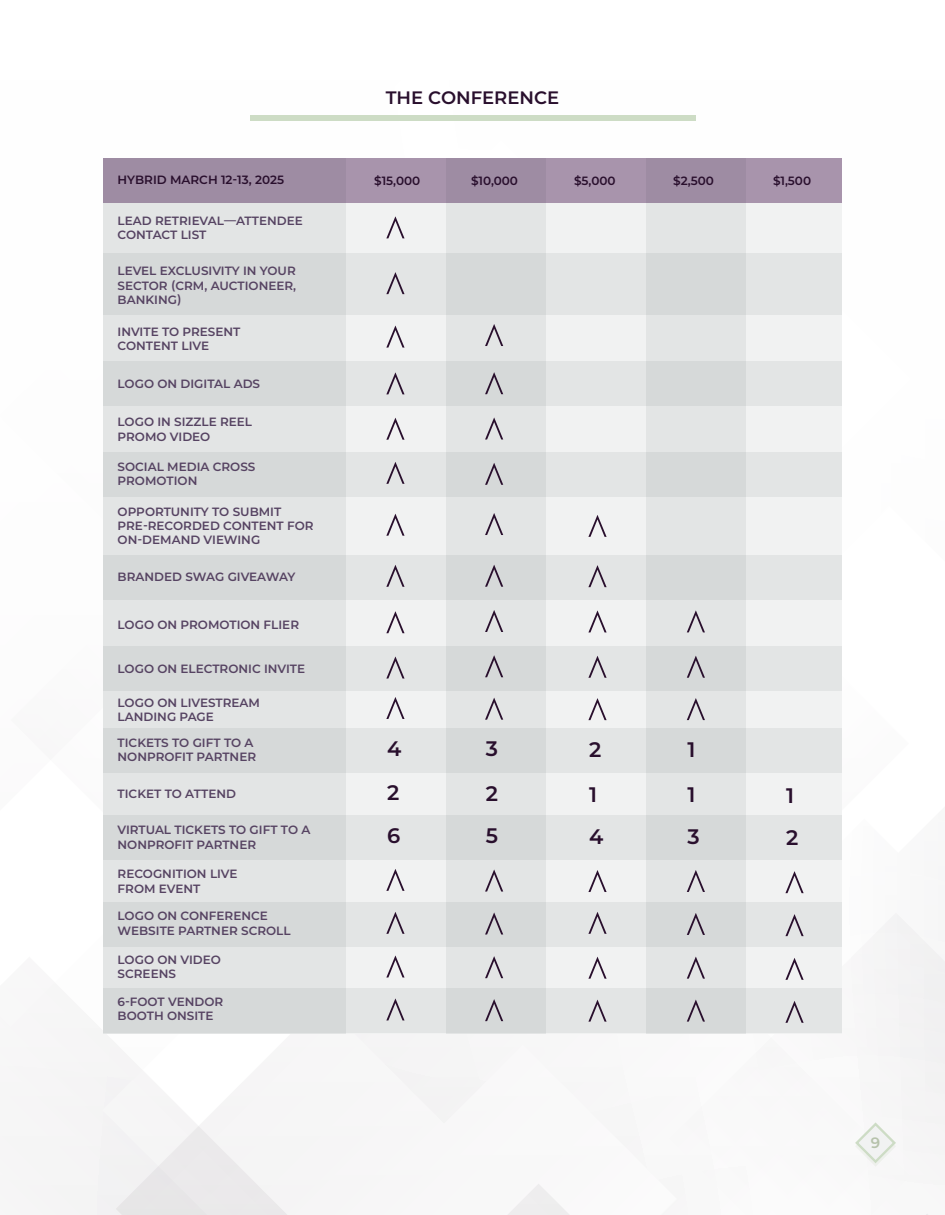
<style>
.page{position:relative;width:945px;height:1215px;background:#fff}
.page>*{position:absolute;margin:0;border:0;box-sizing:border-box;transform-origin:0 0}
.t1{font:600 21px/44.7px "Montserrat";color:#290f2d}
.t2{font:600 18px "Montserrat";color:#290f2d}
.t3{font:600 15px "Montserrat";color:#b6c2ab}
.t4{font:600 12px/14.4px "Montserrat";color:#564362}
.t5{font:600 12px "Montserrat";color:#290f2d}
</style>
<div class="page">
<svg style="left:855px;top:1122px;width:41px;height:45px"></svg>
<div style="left:250px;top:115px;width:445px;height:5px;background:#cddcc5"></div>
<div style="left:103px;top:158px;width:739px;height:875px;background:#f1f2f2"></div>
<div style="left:103px;top:158px;width:242px;height:875px;background:#e3e5e5"></div>
<div style="left:446px;top:158px;width:100px;height:875px;background:#e3e5e5"></div>
<div style="left:646px;top:158px;width:99px;height:875px;background:#e3e5e5"></div>
<div style="left:103px;top:158px;width:739px;height:44px;background:#9e8ca3"></div>
<div style="left:103px;top:253px;width:739px;height:62px;background:linear-gradient(to right,#d6d9d9,#e0e2e2)"></div>
<div style="left:103px;top:361px;width:739px;height:45px;background:linear-gradient(to right,#d6d9d9,#e0e2e2)"></div>
<div style="left:103px;top:452px;width:739px;height:44px;background:linear-gradient(to right,#d6d9d9,#e0e2e2)"></div>
<div style="left:103px;top:555px;width:739px;height:45px;background:linear-gradient(to right,#d6d9d9,#e0e2e2)"></div>
<div style="left:103px;top:646px;width:739px;height:44px;background:linear-gradient(to right,#d6d9d9,#e0e2e2)"></div>
<div style="left:103px;top:728px;width:739px;height:44px;background:linear-gradient(to right,#d6d9d9,#e0e2e2)"></div>
<div style="left:103px;top:815px;width:739px;height:44px;background:linear-gradient(to right,#d6d9d9,#e0e2e2)"></div>
<div style="left:103px;top:902px;width:739px;height:44px;background:linear-gradient(to right,#d6d9d9,#e0e2e2)"></div>
<div style="left:103px;top:989px;width:739px;height:44px;background:linear-gradient(to right,#d6d9d9,#e0e2e2)"></div>
<svg style="left:386px;top:216px;width:19px;height:22px"></svg>
<svg style="left:386px;top:272px;width:19px;height:22px"></svg>
<svg style="left:386px;top:326px;width:19px;height:22px"></svg>
<svg style="left:386px;top:372px;width:19px;height:22px"></svg>
<svg style="left:386px;top:418px;width:19px;height:22px"></svg>
<svg style="left:386px;top:462px;width:19px;height:22px"></svg>
<svg style="left:386px;top:514px;width:19px;height:22px"></svg>
<svg style="left:386px;top:565px;width:19px;height:22px"></svg>
<svg style="left:386px;top:611px;width:19px;height:22px"></svg>
<svg style="left:386px;top:657px;width:19px;height:22px"></svg>
<svg style="left:386px;top:697px;width:19px;height:22px"></svg>
<svg style="left:386px;top:869px;width:19px;height:22px"></svg>
<svg style="left:386px;top:912px;width:19px;height:22px"></svg>
<svg style="left:386px;top:956px;width:19px;height:22px"></svg>
<svg style="left:386px;top:999px;width:19px;height:21px"></svg>
<svg style="left:485px;top:324px;width:18px;height:22px"></svg>
<svg style="left:485px;top:372px;width:18px;height:22px"></svg>
<svg style="left:485px;top:418px;width:18px;height:22px"></svg>
<svg style="left:485px;top:463px;width:18px;height:22px"></svg>
<svg style="left:485px;top:513px;width:18px;height:22px"></svg>
<svg style="left:485px;top:565px;width:18px;height:22px"></svg>
<svg style="left:485px;top:610px;width:18px;height:22px"></svg>
<svg style="left:485px;top:655px;width:18px;height:22px"></svg>
<svg style="left:485px;top:698px;width:18px;height:22px"></svg>
<svg style="left:485px;top:870px;width:18px;height:22px"></svg>
<svg style="left:485px;top:913px;width:18px;height:22px"></svg>
<svg style="left:485px;top:956px;width:18px;height:22px"></svg>
<svg style="left:485px;top:999px;width:18px;height:22px"></svg>
<svg style="left:588px;top:515px;width:19px;height:22px"></svg>
<svg style="left:588px;top:565px;width:19px;height:22px"></svg>
<svg style="left:588px;top:611px;width:19px;height:21px"></svg>
<svg style="left:588px;top:656px;width:19px;height:22px"></svg>
<svg style="left:588px;top:698px;width:19px;height:22px"></svg>
<svg style="left:588px;top:870px;width:19px;height:22px"></svg>
<svg style="left:588px;top:912px;width:19px;height:22px"></svg>
<svg style="left:588px;top:957px;width:19px;height:22px"></svg>
<svg style="left:588px;top:1000px;width:19px;height:22px"></svg>
<svg style="left:687px;top:611px;width:18px;height:21px"></svg>
<svg style="left:687px;top:656px;width:18px;height:22px"></svg>
<svg style="left:687px;top:698px;width:18px;height:22px"></svg>
<svg style="left:687px;top:870px;width:18px;height:22px"></svg>
<svg style="left:687px;top:913px;width:18px;height:22px"></svg>
<svg style="left:687px;top:957px;width:18px;height:22px"></svg>
<svg style="left:687px;top:1000px;width:18px;height:22px"></svg>
<svg style="left:785px;top:871px;width:19px;height:22px"></svg>
<svg style="left:785px;top:914px;width:19px;height:22px"></svg>
<svg style="left:785px;top:958px;width:19px;height:22px"></svg>
<svg style="left:785px;top:1001px;width:19px;height:22px"></svg>
<p class="t5" style="left:118px;top:171px;width:168px">HYBRID MARCH 12-13, 2025</p>
<p class="t4" style="left:118px;top:213px;width:187px">LEAD RETRIEVAL—ATTENDEE<br>CONTACT LIST</p>
<p class="t4" style="left:118px;top:263px;width:180px;text-align:justify">LEVEL EXCLUSIVITY IN YOUR SECTOR (CRM, AUCTIONEER, BANKING)</p>
<p class="t4" style="left:118px;top:324px;width:124px">INVITE TO PRESENT<br>CONTENT LIVE</p>
<p class="t4" style="left:118px;top:376px;width:144px">LOGO ON DIGITAL ADS</p>
<p class="t4" style="left:118px;top:414px;width:136px">LOGO IN SIZZLE REEL<br>PROMO VIDEO</p>
<p class="t4" style="left:118px;top:459px;width:139px">SOCIAL MEDIA CROSS<br>PROMOTION</p>
<p class="t4" style="left:118px;top:504px;width:197px">OPPORTUNITY TO SUBMIT<br>PRE-RECORDED CONTENT FOR<br>ON-DEMAND VIEWING</p>
<p class="t4" style="left:118px;top:569px;width:179px">BRANDED SWAG GIVEAWAY</p>
<p class="t4" style="left:118px;top:617px;width:183px">LOGO ON PROMOTION FLIER</p>
<p class="t4" style="left:118px;top:661px;width:189px">LOGO ON ELECTRONIC INVITE</p>
<p class="t4" style="left:118px;top:695px;width:144px">LOGO ON LIVESTREAM<br>LANDING PAGE</p>
<p class="t4" style="left:118px;top:735px;width:140px">TICKETS TO GIFT TO A<br>NONPROFIT PARTNER</p>
<p class="t4" style="left:118px;top:786px;width:120px">TICKET TO ATTEND</p>
<p class="t4" style="left:118px;top:822px;width:194px">VIRTUAL TICKETS TO GIFT TO A<br>NONPROFIT PARTNER</p>
<p class="t4" style="left:118px;top:866px;width:121px">RECOGNITION LIVE<br>FROM EVENT</p>
<p class="t4" style="left:118px;top:908px;width:175px">LOGO ON CONFERENCE<br>WEBSITE PARTNER SCROLL</p>
<p class="t4" style="left:118px;top:952px;width:105px">LOGO ON VIDEO<br>SCREENS</p>
<p class="t4" style="left:118px;top:994px;width:107px">6-FOOT VENDOR<br>BOOTH ONSITE</p>
<h2 class="t2" style="left:386px;top:84px;width:175px">THE CONFERENCE</h2>
<p class="t5" style="left:374px;top:172px;width:48px">$15,000</p>
<p class="t5" style="left:471px;top:172px;width:48px">$10,000</p>
<p class="t5" style="left:574px;top:172px;width:43px">$5,000</p>
<p class="t5" style="left:673px;top:172px;width:42px">$2,500</p>
<p class="t5" style="left:773px;top:172px;width:40px">$1,500</p>
<h1 class="t1" style="left:387px;top:725px;width:16px">4<br>2</h1>
<h1 class="t1" style="left:387px;top:812px;width:15px">6</h1>
<h1 class="t1" style="left:486px;top:726px;width:14px">3<br>2</h1>
<h1 class="t1" style="left:486px;top:813px;width:14px">5</h1>
<h1 class="t1" style="left:589px;top:726px;width:14px">2<br>1</h1>
<h1 class="t1" style="left:589px;top:813px;width:16px">4</h1>
<h1 class="t1" style="left:688px;top:726px;width:10px">1<br>1</h1>
<h1 class="t1" style="left:688px;top:813px;width:14px">3</h1>
<h1 class="t1" style="left:786px;top:773px;width:14px;line-height:42.5px">1<br>2</h1>
<p class="t3" style="left:871px;top:1134px;width:11px">91</p>
</div>
